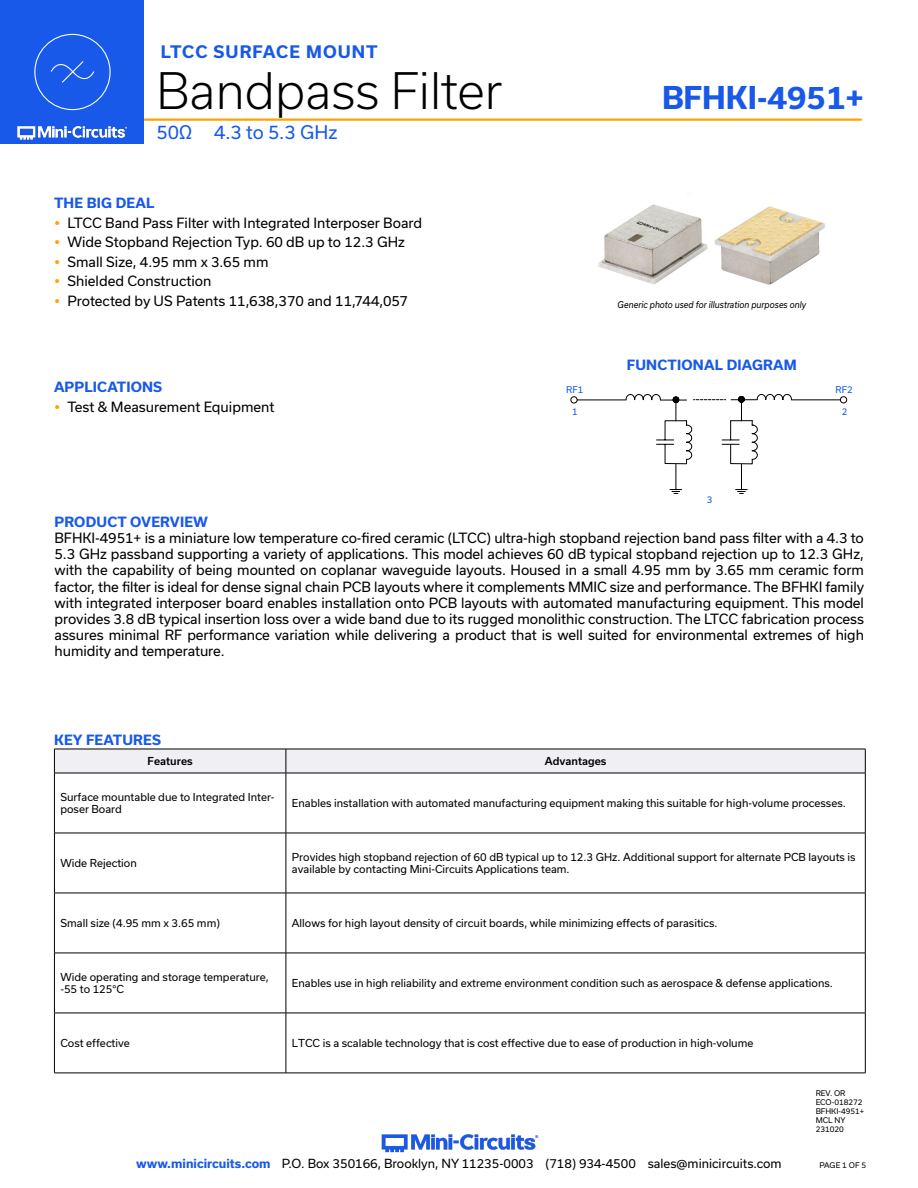
<style>
.page{position:relative;width:918px;height:1188px;background:#fff}
.page>*{position:absolute;margin:0;border:0;box-sizing:border-box;transform-origin:0 0}
.t1{font:300 48px "Usual";color:#000}
.t2{font:700 30px "Usual";color:#1859ea}
.t3{font:18px "Usual";color:#1859ea}
.t4{font:700 16.5px "Usual";letter-spacing:.065em;color:#1859ea}
.Regular_Copy{font:13.5px/16.2px "Usual";color:#000;text-align:justify}
.Blue_Headers{font:700 13.5px "Usual";letter-spacing:.015em;color:#1859ea}
.t5{font:12px "Usual";color:#000}
.Table_Body_Left_Just{font:10.5px/12.6px "Usual";color:#000}
.Table_Header_Center{font:500 10.5px "Usual";color:#000}
.Generic_photo_discla{font:italic 9px "Usual";color:#000;scale:.9 1}
.t6{font:8.85px "Usual";color:#1057eb}
.Revision{font:7.5px "Usual";color:#000}
.s1{font-weight:700;color:#1859ea}
</style>
<div class="page">
<img style="left:381px;top:1134px;width:158px;height:19px">
<hr style="left:129px;top:118px;width:733px;height:3px;background:#ffa300">
<div style="left:0;top:0;width:144px;height:144px;background:#1859ea"></div>
<img style="left:17px;top:120px;width:128px;height:20px">
<img style="left:598px;top:204px;width:227px;height:81px">
<svg style="left:54px;top:749px;width:812px;height:24px"></svg>
<hr style="left:54px;top:773px;width:232px;height:1px;background:#000">
<hr style="left:54px;top:773px;width:1px;height:60px;background:#000">
<hr style="left:286px;top:773px;width:580px;height:1px;background:#000">
<hr style="left:286px;top:773px;width:1px;height:60px;background:#000">
<hr style="left:865px;top:773px;width:1px;height:60px;background:#000">
<hr style="left:54px;top:833px;width:232px;height:1px;background:#000">
<hr style="left:54px;top:833px;width:1px;height:60px;background:#000">
<hr style="left:286px;top:833px;width:580px;height:1px;background:#000">
<hr style="left:286px;top:833px;width:1px;height:60px;background:#000">
<hr style="left:865px;top:833px;width:1px;height:60px;background:#000">
<hr style="left:54px;top:893px;width:232px;height:1px;background:#000">
<hr style="left:54px;top:893px;width:1px;height:60px;background:#000">
<hr style="left:286px;top:893px;width:580px;height:1px;background:#000">
<hr style="left:286px;top:893px;width:1px;height:60px;background:#000">
<hr style="left:865px;top:893px;width:1px;height:60px;background:#000">
<hr style="left:54px;top:953px;width:232px;height:1px;background:#000">
<hr style="left:54px;top:953px;width:1px;height:60px;background:#000">
<hr style="left:286px;top:953px;width:580px;height:1px;background:#000">
<hr style="left:286px;top:953px;width:1px;height:60px;background:#000">
<hr style="left:865px;top:953px;width:1px;height:60px;background:#000">
<hr style="left:54px;top:1013px;width:232px;height:1px;background:#000">
<hr style="left:54px;top:1013px;width:1px;height:60px;background:#000">
<hr style="left:286px;top:1013px;width:580px;height:1px;background:#000">
<hr style="left:286px;top:1013px;width:1px;height:60px;background:#000">
<hr style="left:865px;top:1013px;width:1px;height:60px;background:#000">
<hr style="left:54px;top:1073px;width:232px;height:1px;background:#000">
<hr style="left:286px;top:1073px;width:580px;height:1px;background:#000">
<div style="left:571px;top:396px;width:7px;height:7px;border:1px solid #000;border-radius:50%"></div>
<hr style="left:577px;top:400px;width:49px;height:1px;background:#000">
<div style="left:840px;top:396px;width:7px;height:7px;border:1px solid #000;border-radius:50%"></div>
<hr style="left:791px;top:399px;width:49px;height:1px;background:#000">
<svg style="left:625px;top:393px;width:167px;height:101px"></svg>
<div style="left:738px;top:396px;width:7px;height:7px;background:#000;border-radius:50%"></div>
<div style="left:34px;top:34px;width:77px;height:76px;border:1px solid #fff;border-radius:50%"></div>
<svg style="left:50px;top:61px;width:45px;height:22px"></svg>
<p class="t4" style="left:161px;top:42px;width:218px">LTCC SURFACE MOUNT</p>
<h1 class="t1" style="left:156px;top:63px;width:348px">Bandpass Filter</h1>
<h3 class="t3" style="left:156px;top:122px;width:183px">50Ω 4.3 to 5.3 GHz</h3>
<p class="Blue_Headers" style="left:54px;top:195px;width:102px">THE BIG DEAL</p>
<p class="Regular_Copy" style="left:68px;top:214px;width:356px">LTCC Band Pass Filter with Integrated Interposer Board</p>
<p class="Regular_Copy" style="left:68px;top:234px;width:339px">Wide Stopband Rejection Typ. 60 dB up to 12.3 GHz</p>
<p class="Regular_Copy" style="left:68px;top:253px;width:203px">Small Size, 4.95 mm x 3.65 mm</p>
<p class="Regular_Copy" style="left:68px;top:273px;width:145px">Shielded Construction</p>
<p class="Regular_Copy" style="left:68px;top:292px;width:342px">Protected by US Patents 11,638,370 and 11,744,057</p>
<p class="Blue_Headers" style="left:54px;top:379px;width:110px">APPLICATIONS</p>
<p class="Regular_Copy" style="left:68px;top:399px;width:208px">Test &amp; Measurement Equipment</p>
<h2 class="t2" style="left:662px;top:80px;width:203px">BFHKI-4951+</h2>
<p class="Generic_photo_discla" style="left:618px;top:299px;width:211px">Generic photo used for illustration purposes only</p>
<p class="Blue_Headers" style="left:627px;top:357px;width:171px">FUNCTIONAL DIAGRAM</p>
<p class="t6" style="left:566px;top:385px;width:19px">RF1</p>
<p class="t6" style="left:836px;top:385px;width:19px">RF2</p>
<p class="t6" style="left:572px;top:406px;width:7px">1</p>
<p class="t6" style="left:842px;top:406px;width:7px">2</p>
<p class="t6" style="left:707px;top:495px;width:7px">3</p>
<p class="Blue_Headers" style="left:55px;top:514px;width:155px">PRODUCT OVERVIEW</p>
<p class="Regular_Copy" style="left:55px;top:530px;width:811px">BFHKI-4951+ is a miniature low temperature co-fired ceramic (LTCC) ultra-high stopband rejection band pass filter with a 4.3 to 5.3 GHz passband supporting a variety of applications. This model achieves 60 dB typical stopband rejection up to 12.3 GHz, with the capability of being mounted on coplanar waveguide layouts. Housed in a small 4.95 mm by 3.65 mm ceramic form factor, the filter is ideal for dense signal chain PCB layouts where it complements MMIC size and performance. The BFHKI family with integrated interposer board enables installation onto PCB layouts with automated manufacturing equipment. This model provides 3.8 dB typical insertion loss over a wide band due to its rugged monolithic construction. The LTCC fabrication process assures minimal RF performance variation while delivering a product that is well suited for environmental extremes of high humidity and temperature.</p>
<p class="Blue_Headers" style="left:54px;top:733px;width:108px">KEY FEATURES</p>
<p class="Table_Header_Center" style="left:148px;top:755px;width:47px">Features</p>
<p class="Table_Header_Center" style="left:545px;top:755px;width:63px">Advantages</p>
<p class="Table_Body_Left_Just" style="left:60px;top:790px;width:216px">Surface mountable due to Integrated Inter&shy;poser Board</p>
<p class="Table_Body_Left_Just" style="left:292px;top:797px;width:555px">Enables installation with automated manufacturing equipment making this suitable for high-volume processes.</p>
<p class="Table_Body_Left_Just" style="left:60px;top:857px;width:78px">Wide Rejection</p>
<p class="Table_Body_Left_Just" style="left:292px;top:850px;width:565px">Provides high stopband rejection of 60 dB typical up to 12.3 GHz. Additional support for alternate PCB layouts is available by contacting Mini-Circuits Applications team.</p>
<p class="Table_Body_Left_Just" style="left:60px;top:917px;width:161px">Small size (4.95 mm x 3.65 mm)</p>
<p class="Table_Body_Left_Just" style="left:292px;top:917px;width:427px">Allows for high layout density of circuit boards, while minimizing effects of parasitics.</p>
<p class="Table_Body_Left_Just" style="left:60px;top:970px;width:210px">Wide operating and storage temperature, -55 to 125°C</p>
<p class="Table_Body_Left_Just" style="left:292px;top:977px;width:543px">Enables use in high reliability and extreme environment condition such as aerospace &amp; defense applications.</p>
<p class="Table_Body_Left_Just" style="left:60px;top:1037px;width:71px">Cost effective</p>
<p class="Table_Body_Left_Just" style="left:292px;top:1037px;width:463px">LTCC is a scalable technology that is cost effective due to ease of production in high-volume</p>
<p class="Revision" style="left:816px;top:1089px;width:31px">REV. OR</p>
<p class="Revision" style="left:816px;top:1098px;width:48px">ECO-018272</p>
<p class="Revision" style="left:816px;top:1107px;width:50px">BFHKI-4951+</p>
<p class="Revision" style="left:816px;top:1116px;width:31px">MCL NY</p>
<p class="Revision" style="left:816px;top:1125px;width:30px">231020</p>
<p class="t5" style="left:136px;top:1157px;width:647px"><span class="s1">www.minicircuits.com</span> P.O. Box 350166, Brooklyn, NY 11235-0003 (718) 934-4500 sales@minicircuits.com</p>
<p class="Revision" style="left:819px;top:1161px;width:48px">PAGE 1 OF 5</p>
</div>
